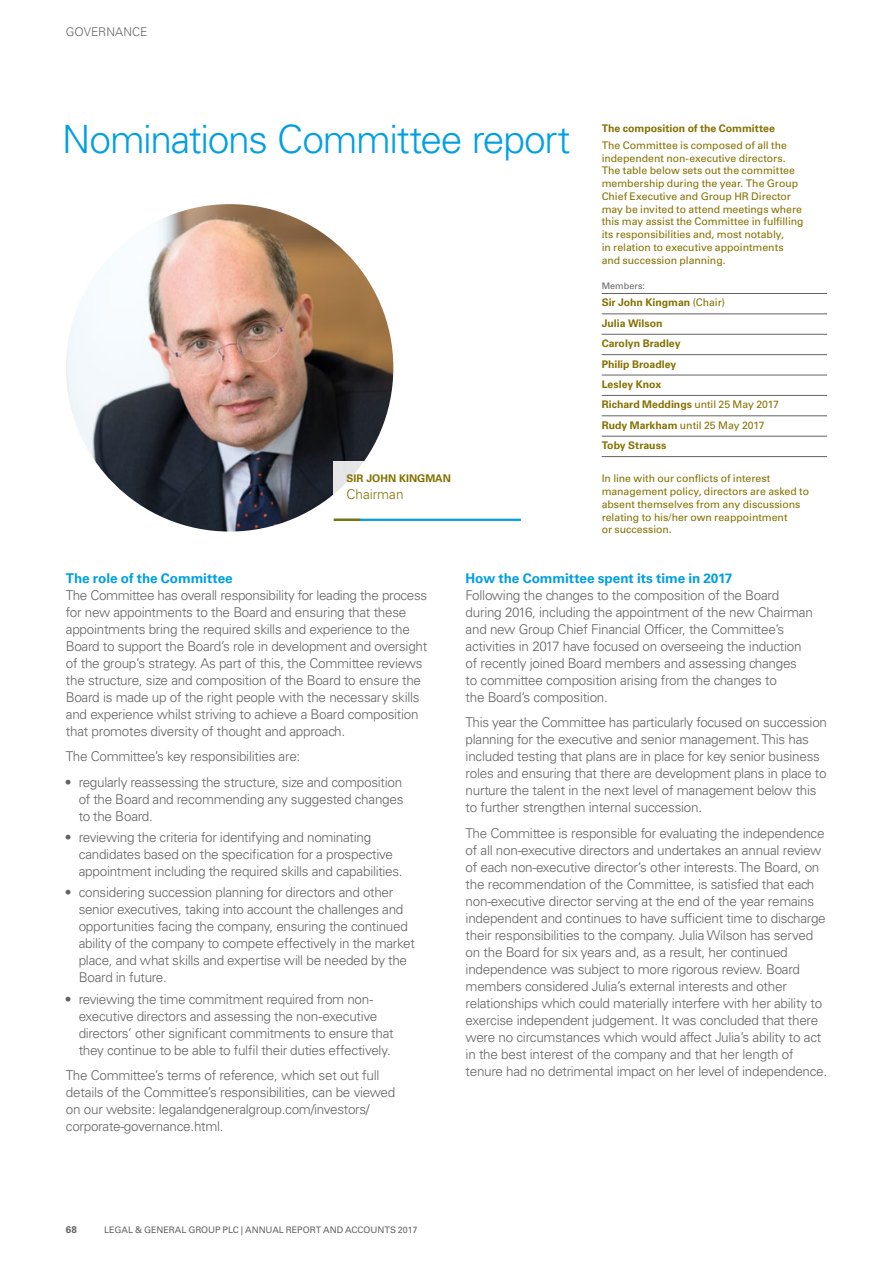
<style>
.page{position:relative;width:893px;height:1263px;background:#fff}
.page>*{position:absolute;margin:0;border:0;box-sizing:border-box;transform-origin:0 0}
._03_Stand_First_26_2{font:300 39px "Univers LT Std";letter-spacing:-.03em;color:#009fe3}
._04_Body_Copy_9pt{font:300 13.5px/17px "Univers LT Std";letter-spacing:-.02em;color:#646363}
._06_Body_Copy_9pt_He{font:700 13.5px "Univers LT Std";letter-spacing:-.005em;color:#009fe3}
._08_Title_9pt{font:300 13.5px "Univers LT Std";color:#847100}
.t1{font:300 12px "Univers LT Std";color:#646363}
._04_Body_Copy_7pt{font:10.5px/12.8px "Univers LT Std";color:#847100}
._04_Body_Copy_7pt-2{font:700 10.5px "Univers LT Std";color:#847100}
._06_Body_Copy_7pt_He{font:700 10.5px "Univers LT Std";color:#847100}
._07_Name_7pt{font:700 10.5px "Univers LT Std";color:#847100}
._00_Folio_page_numbe{font:700 9.75px "Univers LT Std";color:#646363}
._00_Folio_text{font:9px "Univers LT Std";color:#646363}
._12_TF_Left_Col_Head{font:9px "Univers LT Std";letter-spacing:.005em;color:#646363}
.s1{font-weight:400}
.s2{font-weight:700}
</style>
<div class="page">
<img style="left:66px;top:204px;width:327px;height:327px;border-radius:164px">
<hr style="left:602px;top:293px;width:225px;height:1px;background:#646363">
<hr style="left:602px;top:314px;width:225px;height:1px;background:#646363">
<hr style="left:602px;top:334px;width:225px;height:1px;background:#646363">
<hr style="left:602px;top:354px;width:225px;height:1px;background:#646363">
<hr style="left:602px;top:375px;width:225px;height:1px;background:#646363">
<hr style="left:602px;top:395px;width:225px;height:1px;background:#646363">
<hr style="left:602px;top:416px;width:225px;height:1px;background:#646363">
<hr style="left:602px;top:436px;width:225px;height:1px;background:#646363">
<hr style="left:602px;top:456px;width:225px;height:1px;background:#646363">
<div style="left:334px;top:461px;width:187px;height:60px;background:#fff"></div>
<hr style="left:334px;top:519px;width:187px;height:2px;background:#009fe3">
<hr style="left:334px;top:519px;width:26px;height:2px;background:#847100">
<p class="t1" style="left:66px;top:25px;width:83px">GOVERNANCE</p>
<p class="_03_Stand_First_26_2" style="left:62px;top:116px;width:510px">Nominations Committee report</p>
<p class="_07_Name_7pt" style="left:347px;top:472px;width:106px">SIR JOHN KINGMAN</p>
<p class="_08_Title_9pt" style="left:347px;top:486px;width:59px">Chairman</p>
<p class="_06_Body_Copy_7pt_He" style="left:602px;top:122px;width:175px">The composition of the Committee</p>
<p class="_04_Body_Copy_7pt" style="left:602px;top:139px;width:203px">The Committee is composed of all the independent non-executive directors.<br>The table below sets out the committee membership during the year. The Group Chief Executive and Group HR Director may be invited to attend meetings where this may assist the Committee in fulfilling its responsibilities and, most notably,<br>in relation to executive appointments and succession planning.</p>
<p class="_12_TF_Left_Col_Head" style="left:602px;top:280px;width:45px">Members:</p>
<p class="_04_Body_Copy_7pt-2" style="left:602px;top:297px;width:125px">Sir John Kingman <span class="s1">(Chair)</span></p>
<p class="_04_Body_Copy_7pt-2" style="left:602px;top:317px;width:62px">Julia Wilson</p>
<p class="_04_Body_Copy_7pt-2" style="left:602px;top:337px;width:80px">Carolyn Bradley</p>
<p class="_04_Body_Copy_7pt-2" style="left:602px;top:358px;width:76px">Philip Broadley</p>
<p class="_04_Body_Copy_7pt-2" style="left:602px;top:378px;width:61px">Lesley Knox</p>
<p class="_04_Body_Copy_7pt-2" style="left:602px;top:398px;width:179px">Richard Meddings <span class="s1">until 25 May 2017</span></p>
<p class="_04_Body_Copy_7pt" style="left:602px;top:419px;width:164px"><span class="s2">Rudy Markham</span> until 25 May 2017</p>
<p class="_04_Body_Copy_7pt-2" style="left:602px;top:439px;width:66px">Toby Strauss</p>
<p class="_04_Body_Copy_7pt" style="left:602px;top:472px;width:209px">In line with our conflicts of interest management policy, directors are asked to absent themselves from any discussions relating to his/her own reappointment<br>or succession.</p>
<p class="_06_Body_Copy_9pt_He" style="left:66px;top:570px;width:168px">The role of the Committee</p>
<p class="_04_Body_Copy_9pt" style="left:66px;top:586px;width:363px">The Committee has overall responsibility for leading the process for new appointments to the Board and ensuring that these appointments bring the required skills and experience to the Board to support the Board’s role in development and oversight of the group’s strategy. As part of this, the Committee reviews the structure, size and composition of the Board to ensure the Board is made up of the right people with the necessary skills and experience whilst striving to achieve a Board composition that promotes diversity of thought and approach.</p>
<p class="_04_Body_Copy_9pt" style="left:66px;top:748px;width:236px">The Committee’s key responsibilities are:</p>
<p class="_04_Body_Copy_9pt" style="left:79px;top:773px;width:326px;text-align:justify;text-indent:-13px"><span class="s2">•</span> regularly reassessing the structure, size and composition of the Board and recommending any suggested changes to the Board.</p>
<p class="_04_Body_Copy_9pt" style="left:79px;top:829px;width:326px;text-indent:-13px"><span class="s2">•</span> reviewing the criteria for identifying and nominating candidates based on the specification for a prospective appointment including the required skills and capabilities.</p>
<p class="_04_Body_Copy_9pt" style="left:79px;top:884px;width:338px;text-indent:-13px"><span class="s2">•</span> considering succession planning for directors and other senior executives, taking into account the challenges and opportunities facing the company, ensuring the continued ability of the company to compete effectively in the market place, and what skills and expertise will be needed by the Board in future.</p>
<p class="_04_Body_Copy_9pt" style="left:79px;top:990px;width:316px;text-indent:-13px"><span class="s2">•</span> reviewing the time commitment required from non&shy;executive directors and assessing the non-executive directors’ other significant commitments to ensure that they continue to be able to fulfil their duties effectively.</p>
<p class="_04_Body_Copy_9pt" style="left:66px;top:1067px;width:331px">The Committee’s terms of reference, which set out full details of the Committee’s responsibilities, can be viewed on our website: legalandgeneralgroup.com/investors/ corporate-governance.html.</p>
<p class="_00_Folio_page_numbe" style="left:66px;top:1224px;width:13px">68</p>
<p class="_00_Folio_text" style="left:104px;top:1225px;width:315px">LEGAL &amp; GENERAL GROUP PLC | ANNUAL REPORT AND ACCOUNTS 2017</p>
<p class="_06_Body_Copy_9pt_He" style="left:466px;top:570px;width:268px">How the Committee spent its time in 2017</p>
<p class="_04_Body_Copy_9pt" style="left:466px;top:586px;width:349px">Following the changes to the composition of the Board during 2016, including the appointment of the new Chairman and new Group Chief Financial Officer, the Committee’s activities in 2017 have focused on overseeing the induction of recently joined Board members and assessing changes<br>to committee composition arising from the changes to<br>the Board’s composition.</p>
<p class="_04_Body_Copy_9pt" style="left:466px;top:714px;width:363px">This year the Committee has particularly focused on succession planning for the executive and senior management. This has included testing that plans are in place for key senior business roles and ensuring that there are development plans in place to nurture the talent in the next level of management below this to further strengthen internal succession.</p>
<p class="_04_Body_Copy_9pt" style="left:466px;top:824px;width:363px">The Committee is responsible for evaluating the independence of all non-executive directors and undertakes an annual review of each non-executive director’s other interests. The Board, on the recommendation of the Committee, is satisfied that each non-executive director serving at the end of the year remains independent and continues to have sufficient time to discharge their responsibilities to the company. Julia Wilson has served on the Board for six years and, as a result, her continued independence was subject to more rigorous review. Board members considered Julia’s external interests and other relationships which could materially interfere with her ability to exercise independent judgement. It was concluded that there were no circumstances which would affect Julia’s ability to act in the best interest of the company and that her length of tenure had no detrimental impact on her level of independence.</p>
</div>
